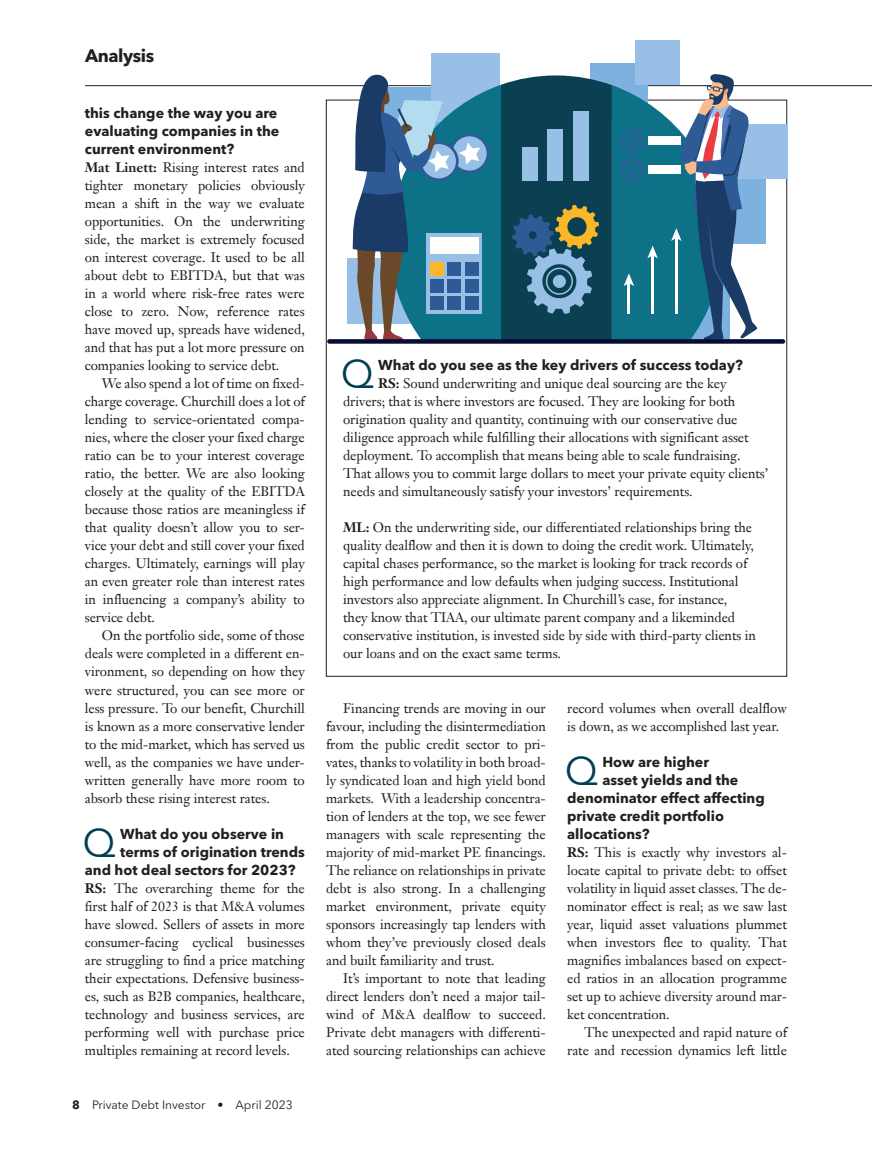
<style>
.page{position:relative;width:872px;height:1149px;background:#fff}
.page>*{position:absolute;margin:0;border:0;box-sizing:border-box;transform-origin:0 0}
.t1{font:39.6px "Avenir Next LT Pro";color:#003f52}
.t2{font:700 18px "Avenir Next LT Pro";letter-spacing:-.025em;color:#231f20}
.t3{font:700 14.25px/18px "Avenir Next LT Pro";color:#231f20}
.t4{font:13.5px/18px "Janson Text LT Pro";letter-spacing:-.005em;color:#231f20;text-align:justify}
.t5{font:12px "Avenir Next LT Pro";color:#231f20}
.s1{font-weight:700}
</style>
<div class="page">
<hr style="left:85px;top:85px;width:787px;height:1px;background:#231f20">
<div style="left:688px;top:166px;width:78px;height:78px;background:#7db1df"></div>
<div style="left:733px;top:124px;width:55px;height:54px;background:#98bfe6"></div>
<div style="left:590px;top:63px;width:57px;height:58px;background:#7db1df"></div>
<div style="left:347px;top:258px;width:66px;height:66px;background:#98bfe6"></div>
<div style="left:635px;top:40px;width:45px;height:45px;background:#98bfe6"></div>
<div style="left:431px;top:53px;width:68px;height:68px;background:#98bfe6"></div>
<svg style="left:352px;top:73px;width:405px;height:266px"></svg>
<svg style="left:327px;top:339px;width:458px;height:4px;background:#091239"></svg>
<h2 class="t2" style="left:85px;top:49px;width:71px">Analysis</h2>
<p class="t3" style="left:85px;top:105px;width:196px">this change the way you are evaluating companies in the current environment?</p>
<p class="t4" style="left:85px;top:159px;width:221px"><span class="s1">Mat Linett:</span> Rising interest rates and tighter monetary policies obviously mean a shift in the way we evaluate opportunities. On the underwriting side, the market is extremely focused on interest coverage. It used to be all about debt to EBITDA, but that was in a world where risk-free rates were close to zero. Now, reference rates have moved up, spreads have widened, and that has put a lot more pressure on companies looking to service debt.</p>
<p class="t4" style="left:85px;top:374px;width:221px;text-indent:17px">We also spend a lot of time on fixed&shy;charge coverage. Churchill does a lot of lending to service-orientated compa&shy;nies, where the closer your fixed charge ratio can be to your interest coverage ratio, the better. We are also looking closely at the quality of the EBITDA because those ratios are meaningless if that quality doesn’t allow you to ser&shy;vice your debt and still cover your fixed charges. Ultimately, earnings will play an even greater role than interest rates in influencing a company’s ability to service debt.</p>
<p class="t4" style="left:85px;top:627px;width:221px;text-indent:17px">On the portfolio side, some of those deals were completed in a different en&shy;vironment, so depending on how they were structured, you can see more or less pressure. To our benefit, Churchill is known as a more conservative lender to the mid-market, which has served us well, as the companies we have under&shy;written generally have more room to absorb these rising interest rates.</p>
<h1 class="t1" style="left:83px;top:826px;width:35px">Q</h1>
<p class="t3" style="left:120px;top:825px;width:165px">What do you observe in</p>
<p class="t3" style="left:120px;top:843px;width:186px">terms of origination trends</p>
<p class="t3" style="left:85px;top:861px;width:212px">and hot deal sectors for 2023?</p>
<p class="t4" style="left:85px;top:879px;width:221px"><span class="s1">RS:</span> The overarching theme for the first half of 2023 is that M&amp;A volumes have slowed. Sellers of assets in more consumer-facing cyclical businesses are struggling to find a price matching their expectations. Defensive business&shy;es, such as B2B companies, healthcare, technology and business services, are performing well with purchase price multiples remaining at record levels.</p>
<p class="t5" style="left:72px;top:1099px;width:222px"><span class="s1">8</span> Private Debt Investor • April 2023</p>
<h1 class="t1" style="left:341px;top:358px;width:35px">Q</h1>
<p class="t3" style="left:378px;top:357px;width:366px">What do you see as the key drivers of success today?</p>
<p class="t4" style="left:343px;top:375px;width:427px;text-align:left;text-indent:35px"><span class="s1">RS:</span> Sound underwriting and unique deal sourcing are the key drivers; that is where investors are focused. They are looking for both origination quality and quantity, continuing with our conservative due diligence approach while fulfilling their allocations with significant asset deployment. To accomplish that means being able to scale fundraising.<br>That allows you to commit large dollars to meet your private equity clients’ needs and simultaneously satisfy your investors’ requirements.</p>
<p class="t4" style="left:343px;top:518px;width:414px;text-align:left"><span class="s1">ML:</span> On the underwriting side, our differentiated relationships bring the quality dealflow and then it is down to doing the credit work. Ultimately, capital chases performance, so the market is looking for track records of high performance and low defaults when judging success. Institutional investors also appreciate alignment. In Churchill’s case, for instance,<br>they know that TIAA, our ultimate parent company and a likeminded conservative institution, is invested side by side with third-party clients in our loans and on the exact same terms.</p>
<p class="t4" style="left:326px;top:699px;width:221px;text-indent:17px">Financing trends are moving in our favour, including the disintermediation from the public credit sector to pri&shy;vates, thanks to volatility in both broad&shy;ly syndicated loan and high yield bond markets. With a leadership concentra&shy;tion of lenders at the top, we see fewer managers with scale representing the majority of mid-market PE financings.<br>The reliance on relationships in private debt is also strong. In a challenging market environment, private equity sponsors increasingly tap lenders with whom they’ve previously closed deals and built familiarity and trust.</p>
<p class="t4" style="left:326px;top:969px;width:221px;text-indent:17px">It’s important to note that leading direct lenders don’t need a major tail&shy;wind of M&amp;A dealflow to succeed.<br>Private debt managers with differenti&shy;ated sourcing relationships can achieve</p>
<p class="t4" style="left:567px;top:698px;width:221px">record volumes when overall dealflow is down, as we accomplished last year.</p>
<h1 class="t1" style="left:565px;top:754px;width:35px">Q</h1>
<p class="t3" style="left:602px;top:753px;width:108px">How are higher</p>
<p class="t3" style="left:602px;top:771px;width:137px">asset yields and the</p>
<p class="t3" style="left:567px;top:789px;width:199px">denominator effect affecting</p>
<p class="t3" style="left:567px;top:807px;width:158px">private credit portfolio</p>
<p class="t3" style="left:567px;top:825px;width:84px">allocations?</p>
<p class="t4" style="left:567px;top:843px;width:221px"><span class="s1">RS:</span> This is exactly why investors al&shy;locate capital to private debt: to offset volatility in liquid asset classes. The de&shy;nominator effect is real; as we saw last year, liquid asset valuations plummet when investors flee to quality. That magnifies imbalances based on expect&shy;ed ratios in an allocation programme set up to achieve diversity around mar&shy;ket concentration.</p>
<p class="t4" style="left:567px;top:1023px;width:221px;text-align:right">The unexpected and rapid nature of rate and recession dynamics left little</p>
</div>
